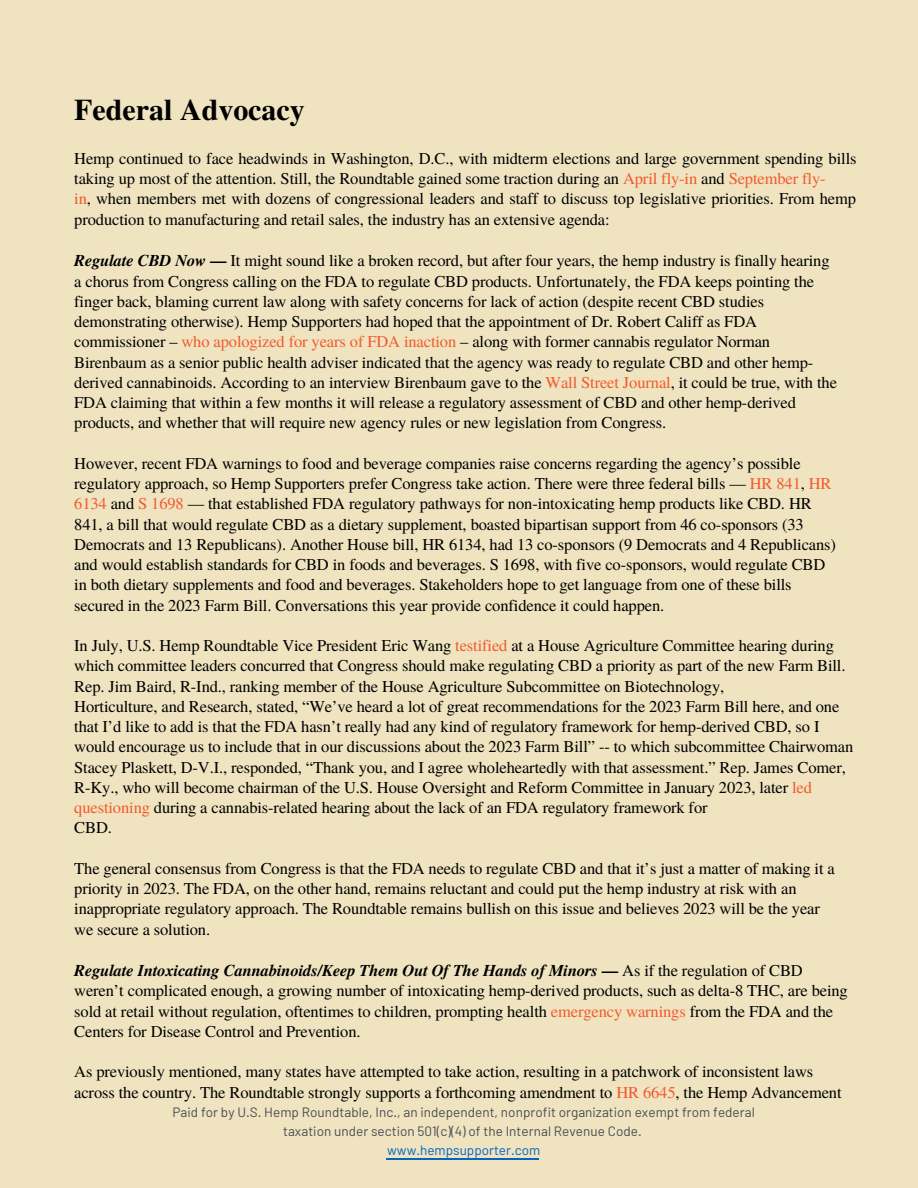
<style>
.page{position:relative;width:918px;height:1188px;background:#efe3c0}
.page>*{position:absolute;margin:0;border:0;box-sizing:border-box;transform-origin:0 0}
.t1{font:700 30px "Te X Gyre Termes";color:#000}
.t2{font:16.5px/20.2px "Te X Gyre Termes";letter-spacing:-.005em;color:#000}
.t3{font:13.5px/19.2px "Barlow";letter-spacing:.005em;color:#494e52;text-align:center}
.t4{font:13.5px "Barlow";color:#0563c1}
.s1{color:#f45a2e}
.s2{font-weight:700;font-style:italic}
.s3{font-weight:700}
</style>
<div class="page">
<hr style="left:386px;top:1159px;width:153px;height:1px;background:#0563c1">
<h1 class="t1" style="left:74px;top:87px;width:232px">Federal Advocacy</h1>
<p class="t2" style="left:74px;top:147px;width:784px">Hemp continued to face headwinds in Washington, D.C., with midterm elections and large government spending bills taking up most of the attention. Still, the Roundtable gained some traction during an <span class="s1">April fly-in</span> and <span class="s1">September fly-<br>in</span>, when members met with dozens of congressional leaders and staff to discuss top legislative priorities. From hemp production to manufacturing and retail sales, the industry has an extensive agenda:</p>
<p class="t2" style="left:74px;top:250px;width:764px"><span class="s2">Regulate CBD Now</span> <span class="s3">—</span> It might sound like a broken record, but after four years, the hemp industry is finally hearing a chorus from Congress calling on the FDA to regulate CBD products. Unfortunately, the FDA keeps pointing the finger back, blaming current law along with safety concerns for lack of action (despite recent CBD studies demonstrating otherwise). Hemp Supporters had hoped that the appointment of Dr. Robert Califf as FDA commissioner – <span class="s1">who apologized for years of FDA inaction</span> – along with former cannabis regulator Norman Birenbaum as a senior public health adviser indicated that the agency was ready to regulate CBD and other hemp&shy;derived cannabinoids. According to an interview Birenbaum gave to the <span class="s1">Wall Street Journal</span>, it could be true, with the FDA claiming that within a few months it will release a regulatory assessment of CBD and other hemp-derived products, and whether that will require new agency rules or new legislation from Congress.</p>
<p class="t2" style="left:74px;top:452px;width:763px">However, recent FDA warnings to food and beverage companies raise concerns regarding the agency’s possible regulatory approach, so Hemp Supporters prefer Congress take action. There were three federal bills — <span class="s1">HR 841</span>, <span class="s1">HR 6134</span> and <span class="s1">S 1698</span> — that established FDA regulatory pathways for non-intoxicating hemp products like CBD. HR 841, a bill that would regulate CBD as a dietary supplement, boasted bipartisan support from 46 co-sponsors (33<br>Democrats and 13 Republicans). Another House bill, HR 6134, had 13 co-sponsors (9 Democrats and 4 Republicans) and would establish standards for CBD in foods and beverages. S 1698, with five co-sponsors, would regulate CBD in both dietary supplements and food and beverages. Stakeholders hope to get language from one of these bills secured in the 2023 Farm Bill. Conversations this year provide confidence it could happen.</p>
<p class="t2" style="left:74px;top:635px;width:781px">In July, U.S. Hemp Roundtable Vice President Eric Wang <span class="s1">testified</span> at a House Agriculture Committee hearing during which committee leaders concurred that Congress should make regulating CBD a priority as part of the new Farm Bill.<br>Rep. Jim Baird, R-Ind., ranking member of the House Agriculture Subcommittee on Biotechnology,<br>Horticulture, and Research, stated, “We’ve heard a lot of great recommendations for the 2023 Farm Bill here, and one that I’d like to add is that the FDA hasn’t really had any kind of regulatory framework for hemp-derived CBD, so I would encourage us to include that in our discussions about the 2023 Farm Bill” -- to which subcommittee Chairwoman Stacey Plaskett, D-V.I., responded, “Thank you, and I agree wholeheartedly with that assessment.” Rep. James Comer, R-Ky., who will become chairman of the U.S. House Oversight and Reform Committee in January 2023, later <span class="s1">led questioning</span> during a cannabis-related hearing about the lack of an FDA regulatory framework for<br>CBD.</p>
<p class="t2" style="left:74px;top:857px;width:762px">The general consensus from Congress is that the FDA needs to regulate CBD and that it’s just a matter of making it a priority in 2023. The FDA, on the other hand, remains reluctant and could put the hemp industry at risk with an inappropriate regulatory approach. The Roundtable remains bullish on this issue and believes 2023 will be the year we secure a solution.</p>
<p class="t2" style="left:74px;top:960px;width:775px"><span class="s2">Regulate Intoxicating Cannabinoids/Keep Them Out Of The Hands of Minors</span> <span class="s3">—</span> As if the regulation of CBD weren’t complicated enough, a growing number of intoxicating hemp-derived products, such as delta-8 THC, are being sold at retail without regulation, oftentimes to children, prompting health <span class="s1">emergency warnings</span> from the FDA and the Centers for Disease Control and Prevention.</p>
<p class="t2" style="left:74px;top:1061px;width:769px">As previously mentioned, many states have attempted to take action, resulting in a patchwork of inconsistent laws across the country. The Roundtable strongly supports a forthcoming amendment to <span class="s1">HR 6645</span>, the Hemp Advancement</p>
<p class="t3" style="left:173px;top:1102px;width:584px">Paid for by U.S. Hemp Roundtable, Inc., an independent, nonprofit organization exempt from federal taxation under section 501(c)(4) of the Internal Revenue Code.</p>
<p class="t4" style="left:387px;top:1142px;width:155px">www.hempsupporter.com</p>
</div>
